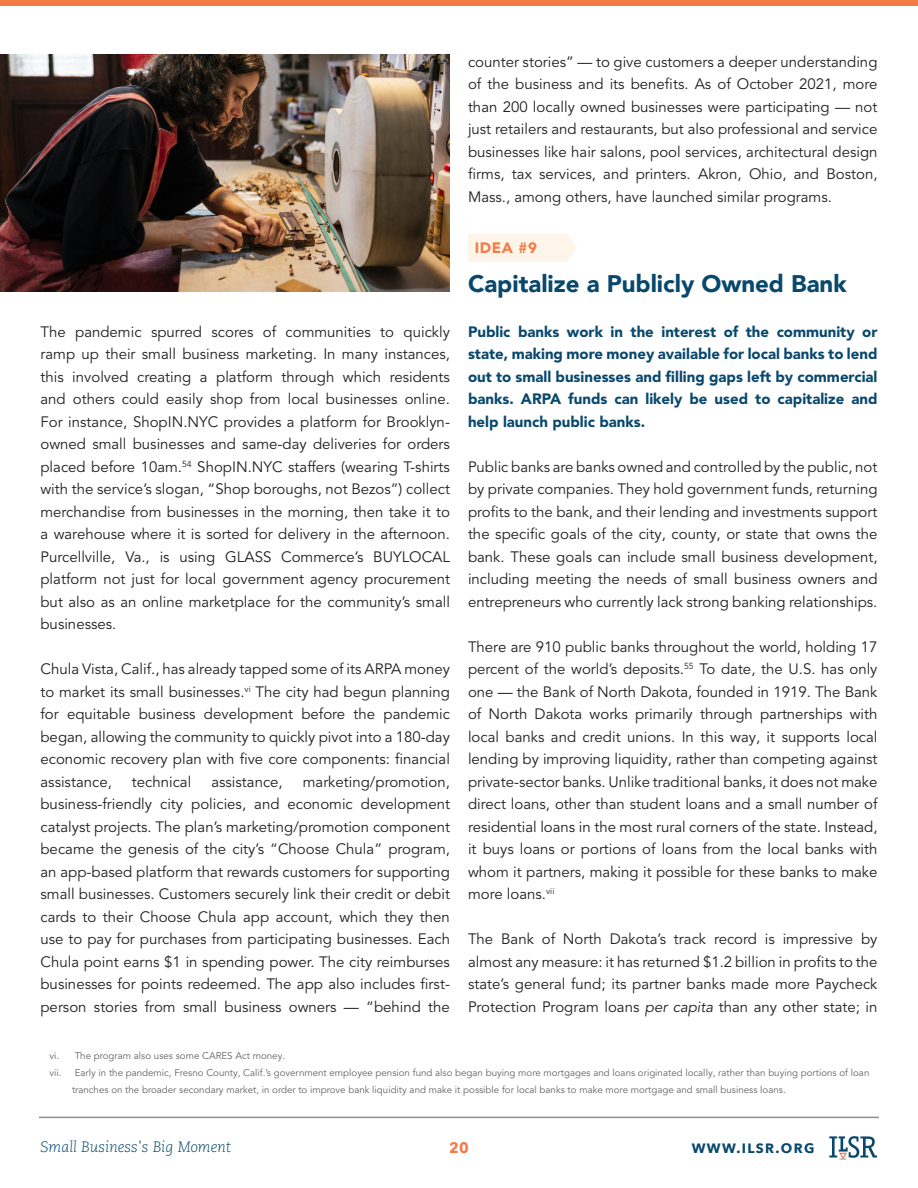
<style>
.page{position:relative;width:918px;height:1188px;background:#fff}
.page>*{position:absolute;margin:0;border:0;box-sizing:border-box;transform-origin:0 0}
.t1{font:900 24px "Avenir";color:#09486d}
.t2{font:15px/22.5px "Avenir LT Pro";color:#231f20;text-align:justify}
.t3{font:900 15px/22.5px "Avenir LT Pro";color:#09486d;text-align:justify}
.t4{font:italic 300 15px "Caecilia LT Std";color:#09486d}
.t5{font:900 15px "Avenir LT Pro";color:#f47b46}
.t6{font:700 15px "Avenir Next";color:#f47b46}
.t7{font:700 13.5px "Avenir Next";letter-spacing:.1em;color:#09486d}
.t8{font:9.75px/16.5px "Avenir LT Pro";color:#636366}
.s1{font-style:italic}
</style>
<div class="page">
<div style="left:0;top:0;width:918px;height:6px;background:#f47b46"></div>
<svg style="left:829px;top:1136px;width:48px;height:24px"></svg>
<hr style="left:39px;top:1117px;width:840px;height:1px;background:#231f20">
<div style="left:468px;top:234px;width:109px;height:28px;background:#fef5ea"></div>
<img style="left:0;top:54px;width:450px;height:238px">
<p class="t2" style="left:40px;top:321px;width:411px">The pandemic spurred scores of communities to quickly ramp up their small business marketing. In many instances, this involved creating a platform through which residents and others could easily shop from local businesses online.<br>For instance, ShopIN.NYC provides a platform for Brooklyn&shy;owned small businesses and same-day deliveries for orders placed before 10am.<sup>54</sup> ShopIN.NYC staffers (wearing T-shirts with the service’s slogan, “Shop boroughs, not Bezos”) collect merchandise from businesses in the morning, then take it to a warehouse where it is sorted for delivery in the afternoon.<br>Purcellville, Va., is using GLASS Commerce’s BUYLOCAL platform not just for local government agency procurement but also as an online marketplace for the community’s small businesses.</p>
<p class="t2" style="left:40px;top:658px;width:411px">Chula Vista, Calif., has already tapped some of its ARPA money to market its small businesses.<sup>vi</sup> The city had begun planning for equitable business development before the pandemic began, allowing the community to quickly pivot into a 180-day economic recovery plan with five core components: financial assistance,</p>
<p class="t2" style="left:40px;top:771px;width:411px;text-indent:262px">marketing/promotion, business-friendly city policies, and economic development catalyst projects. The plan’s marketing/promotion component became the genesis of the city’s “Choose Chula” program, an app-based platform that rewards customers for supporting small businesses. Customers securely link their credit or debit cards to their Choose Chula app account, which they then use to pay for purchases from participating businesses. Each Chula point earns $1 in spending power. The city reimburses businesses for points redeemed. The app also includes first&shy;person stories from small business owners — “behind the</p>
<p class="t2" style="left:132px;top:771px;width:61px">technical</p>
<p class="t2" style="left:211px;top:771px;width:73px">assistance,</p>
<p class="t2" style="left:468px;top:51px;width:411px">counter stories” — to give customers a deeper understanding of the business and its benefits. As of October 2021, more than 200 locally owned businesses were participating — not just retailers and restaurants, but also professional and service businesses like hair salons, pool services, architectural design firms, tax services, and printers. Akron, Ohio, and Boston, Mass., among others, have launched similar programs.</p>
<p class="t5" style="left:475px;top:239px;width:64px">IDEA #9</p>
<p class="t1" style="left:468px;top:263px;width:380px">Capitalize a Publicly Owned Bank</p>
<p class="t3" style="left:468px;top:320px;width:411px">Public banks work in the interest of the community or state, making more money available for local banks to lend out to small businesses and filling gaps left by commercial banks. ARPA funds can likely be used to capitalize and help launch public banks.</p>
<p class="t2" style="left:468px;top:456px;width:411px">Public banks are banks owned and controlled by the public, not by private companies. They hold government funds, returning profits to the bank, and their lending and investments support the specific goals of the city, county, or state that owns the bank. These goals can include small business development, including meeting the needs of small business owners and entrepreneurs who currently lack strong banking relationships.</p>
<p class="t2" style="left:468px;top:636px;width:411px">There are 910 public banks throughout the world, holding 17 percent of the world’s deposits.<sup>55</sup> To date, the U.S. has only one — the Bank of North Dakota, founded in 1919. The Bank of North Dakota works primarily through partnerships with local banks and credit unions. In this way, it supports local lending by improving liquidity, rather than competing against private-sector banks. Unlike traditional banks, it does not make direct loans, other than student loans and a small number of residential loans in the most rural corners of the state. Instead, it buys loans or portions of loans from the local banks with whom it partners, making it possible for these banks to make more loans.<sup>vii</sup></p>
<p class="t2" style="left:468px;top:928px;width:411px">The Bank of North Dakota’s track record is impressive by almost any measure: it has returned $1.2 billion in profits to the state’s general fund; its partner banks made more Paycheck Protection Program loans <span class="s1">per capita</span> than any other state; in</p>
<p class="t8" style="left:50px;top:1047px;width:237px">vi. The program also uses some CARES Act money.</p>
<p class="t8" style="left:50px;top:1065px;width:14px">vii.</p>
<p class="t8" style="left:72px;top:1065px;width:799px">Early in the pandemic, Fresno County, Calif.’s government employee pension fund also began buying more mortgages and loans originated locally, rather than buying portions of loan tranches on the broader secondary market, in order to improve bank liquidity and make it possible for local banks to make more mortgage and small business loans.</p>
<p class="t4" style="left:40px;top:1138px;width:192px">Small Business's Big Moment</p>
<p class="t6" style="left:449px;top:1135px;width:21px">20</p>
<p class="t7" style="left:692px;top:1136px;width:124px">WWW.ILSR.ORG</p>
</div>
